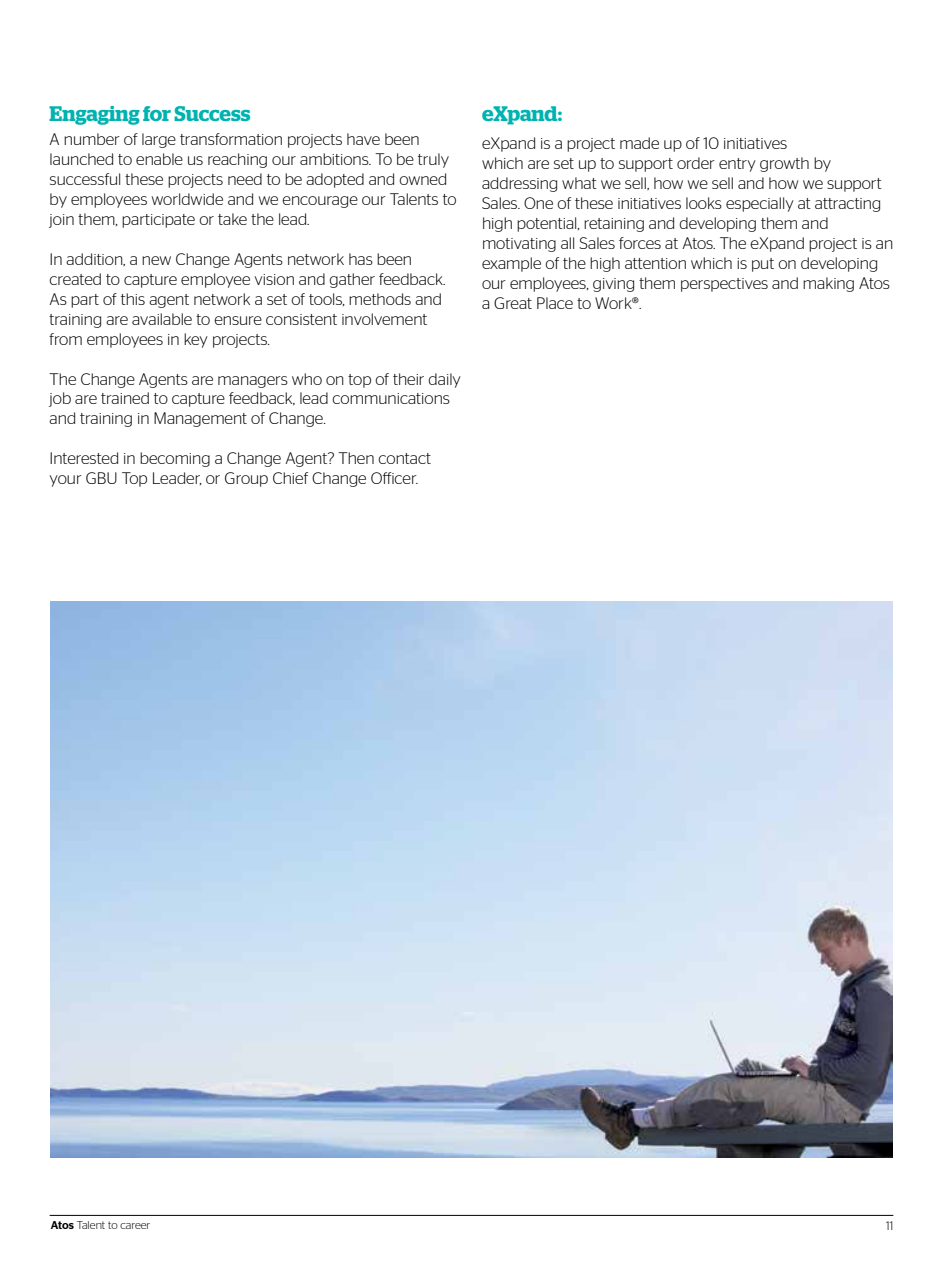
<style>
.page{position:relative;width:943px;height:1265px;background:#fff}
.page>*{position:absolute;margin:0;border:0;box-sizing:border-box;transform-origin:0 0}
.t1{font:600 21px "Stag";letter-spacing:-.005em;color:#00b3b0}
.t2{font:300 16.62px/19.9px "Stag Sans";color:#000}
.t3{font:300 12.25px "Stag Sans";color:#000}
.t4{font:300 11.38px "Stag Sans";color:#000}
.s1{font-weight:500}
</style>
<div class="page">
<hr style="left:50px;top:1215px;width:843px;height:1px;background:#000">
<img style="left:50px;top:601px;width:842px;height:556px">
<p class="t1" style="left:50px;top:101px;width:202px">Engaging for Success</p>
<p class="t2" style="left:50px;top:129px;width:408px">A number of large transformation projects have been launched to enable us reaching our ambitions. To be truly successful these projects need to be adopted and owned by employees worldwide and we encourage our Talents to join them, participate or take the lead.</p>
<p class="t2" style="left:50px;top:249px;width:397px">In addition, a new Change Agents network has been created to capture employee vision and gather feedback.<br>As part of this agent network a set of tools, methods and training are available to ensure consistent involvement from employees in key projects.</p>
<p class="t2" style="left:50px;top:369px;width:413px">The Change Agents are managers who on top of their daily job are trained to capture feedback, lead communications and training in Management of Change.</p>
<p class="t2" style="left:50px;top:448px;width:383px">Interested in becoming a Change Agent? Then contact your GBU Top Leader, or Group Chief Change Officer.</p>
<p class="t1" style="left:482px;top:101px;width:82px">eXpand:</p>
<p class="t2" style="left:482px;top:133px;width:413px">eXpand is a project made up of 10 initiatives<br>which are set up to support order entry growth by addressing what we sell, how we sell and how we support Sales. One of these initiatives looks especially at attracting high potential, retaining and developing them and motivating all Sales forces at Atos. The eXpand project is an example of the high attention which is put on developing our employees, giving them perspectives and making Atos a Great Place to Work®.</p>
<p class="t4" style="left:51px;top:1219px;width:101px"><span class="s1">Atos</span> Talent to career</p>
<p class="t3" style="left:886px;top:1219px;width:9px">11</p>
</div>
